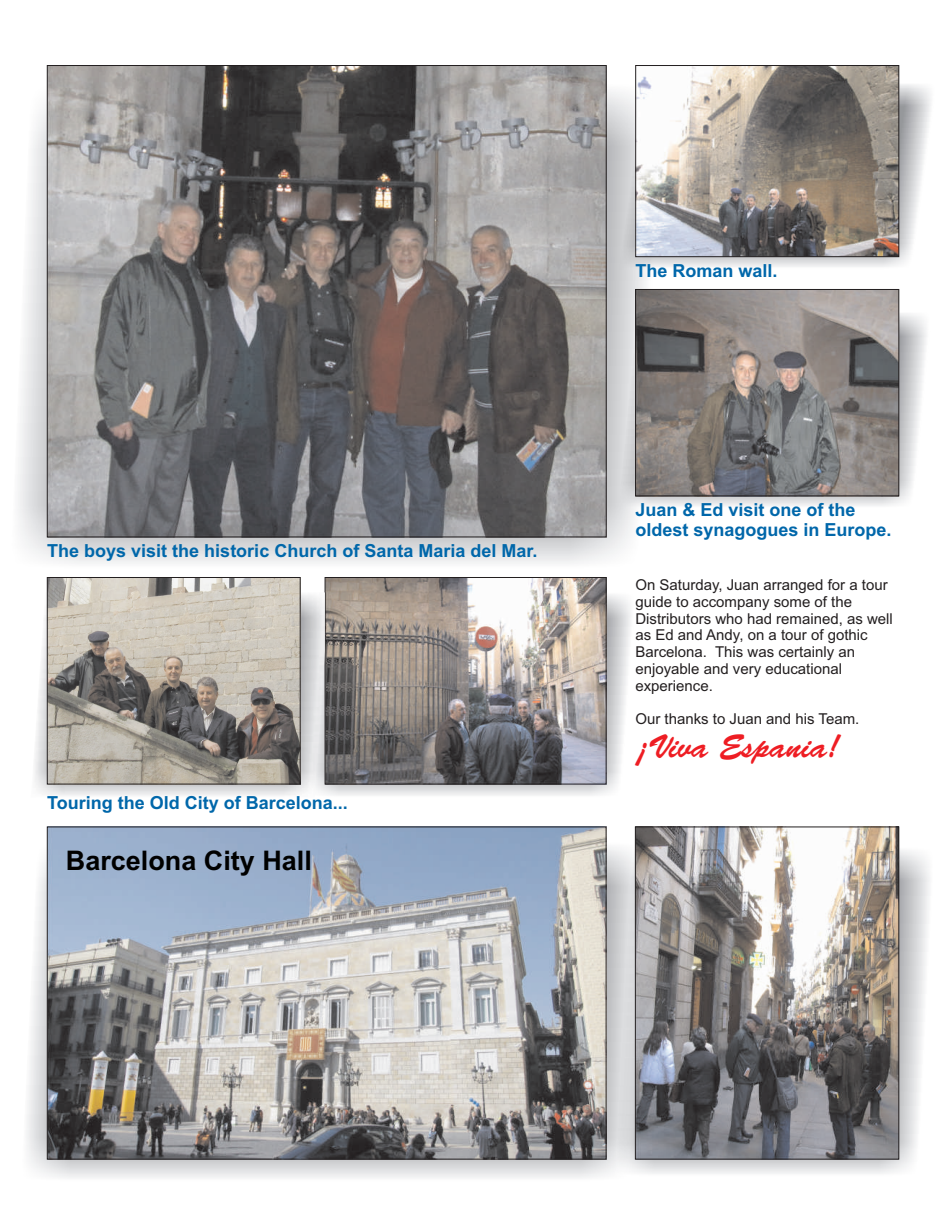
<style>
.page{position:relative;width:945px;height:1215px;background:#fff}
.page>*{position:absolute;margin:0;border:0;box-sizing:border-box;transform-origin:0 0}
.t1{font:33px "Brush Script Std";color:#ee1d23}
.t2{font:700 27px "Arial";color:#000}
.t3{font:700 18px/20.1px "Arial";color:#0067aa}
.t4{font:15px/16.8px "Arial";color:#231f20}
</style>
<div class="page">
<img style="left:26px;top:843px;width:609px;height:335px">
<img style="left:49px;top:829px;width:555px;height:328px">
<img style="left:18px;top:84px;width:631px;height:480px">
<img style="left:49px;top:67px;width:555px;height:468px">
<img style="left:619px;top:83px;width:312px;height:186px">
<img style="left:635px;top:66px;width:262px;height:191px">
<img style="left:615px;top:847px;width:315px;height:330px">
<img style="left:637px;top:829px;width:260px;height:328px">
<img style="left:329px;top:592px;width:302px;height:204px">
<img style="left:327px;top:579px;width:277px;height:203px">
<img style="left:619px;top:312px;width:308px;height:197px">
<img style="left:637px;top:291px;width:260px;height:203px">
<div style="left:636px;top:65px;width:263px;height:192px;border:1px solid #231f20"></div>
<div style="left:635px;top:289px;width:264px;height:207px;border:1px solid #231f20"></div>
<div style="left:325px;top:577px;width:281px;height:207px;border:1px solid #231f20"></div>
<div style="left:635px;top:827px;width:264px;height:332px;border:1px solid #231f20"></div>
<img style="left:35px;top:592px;width:294px;height:204px">
<img style="left:49px;top:579px;width:249px;height:203px">
<div style="left:47px;top:577px;width:253px;height:207px;border:1px solid #231f20"></div>
<p class="t3" style="left:47px;top:543px;width:492px">The boys visit the historic Church of Santa Maria del Mar.</p>
<p class="t3" style="left:47px;top:794px;width:302px">Touring the Old City of Barcelona...</p>
<h2 class="t2" style="left:66px;top:850px;width:248px">Barcelona City Hall</h2>
<p class="t3" style="left:635px;top:262px;width:144px">The Roman wall.</p>
<p class="t3" style="left:635px;top:501px;width:258px">Juan &amp; Ed visit one of the oldest synagogues in Europe.</p>
<p class="t4" style="left:635px;top:578px;width:259px">On Saturday, Juan arranged for a tour guide to accompany some of the<br>Distributors who had remained, as well as Ed and Andy, on a tour of gothic<br>Barcelona. This was certainly an enjoyable and very educational experience.</p>
<p class="t4" style="left:635px;top:712px;width:226px">Our thanks to Juan and his Team.</p>
<h1 class="t1" style="left:635px;top:734px;width:206px">¡Viva Espania!</h1>
</div>
